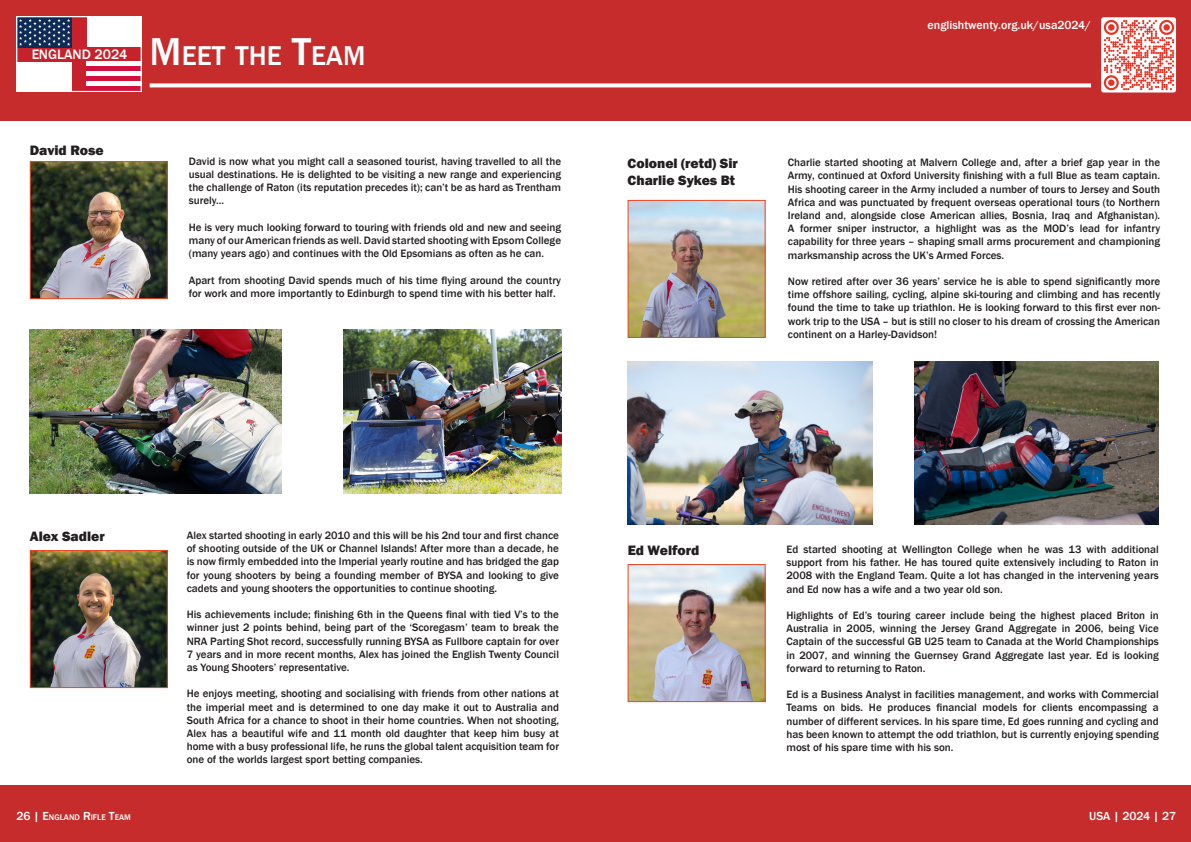
<style>
.page{position:relative;width:1191px;height:842px;background:#fff}
.page>*{position:absolute;margin:0;border:0;box-sizing:border-box;transform-origin:0 0}
.t1{font:500 28px "Franklin Gothic";color:#fff}
.t2{font:500 14.1px "Franklin Gothic";color:#fff}
.t3{font:800 14px/16.8px "Franklin Gothic";color:#231f20}
.t4{font:500 12px "Franklin Gothic";color:#fff}
.t5{font:500 12px "Franklin Gothic";color:#fff}
.t6{font:500 11px/13.2px "Franklin Gothic";color:#231f20;text-align:justify}
.t7{font:500 8.4px "Franklin Gothic";color:#fff}
.s1{font-size:40px}
.s2{font-size:12px}
</style>
<div class="page">
<div style="left:0;top:0;width:1191px;height:120px;background:#c72c2c"></div>
<div style="left:0;top:785px;width:1191px;height:57px;background:#c72c2c"></div>
<img style="left:1101px;top:17px;width:75px;height:76px">
<svg style="left:150px;top:83px;width:941px;height:4px;background:#f8e8e8"></svg>
<div style="left:16px;top:16px;width:126px;height:76px;background:#fff"></div>
<div style="left:72px;top:17px;width:14px;height:74px;background:#c7222b"></div>
<div style="left:17px;top:47px;width:124px;height:14px;background:#c7222b"></div>
<div style="left:86px;top:86px;width:55px;height:5px;background:#d2103e"></div>
<div style="left:86px;top:76px;width:55px;height:5px;background:#d2103e"></div>
<div style="left:86px;top:66px;width:55px;height:5px;background:#d2103e"></div>
<div style="left:17px;top:17px;width:55px;height:30px;background:#0e2b58"></div>
<svg style="left:19px;top:19px;width:51px;height:27px"></svg>
<div style="left:16px;top:16px;width:126px;height:76px;border:1px solid #fcfcfc"></div>
<img style="left:32px;top:552px;width:134px;height:134px">
<div style="left:30px;top:550px;width:138px;height:138px;border:1px solid #e94824"></div>
<img style="left:629px;top:202px;width:134px;height:134px">
<div style="left:627px;top:200px;width:138px;height:138px;border:1px solid #e94824"></div>
<img style="left:32px;top:163px;width:134px;height:134px">
<div style="left:30px;top:161px;width:138px;height:138px;border:1px solid #e94824"></div>
<img style="left:629px;top:566px;width:134px;height:134px">
<div style="left:627px;top:564px;width:138px;height:138px;border:1px solid #e94824"></div>
<img style="left:343px;top:330px;width:218px;height:163px">
<img style="left:30px;top:330px;width:252px;height:164px">
<img style="left:627px;top:361px;width:245px;height:163px">
<img style="left:914px;top:361px;width:244px;height:163px">
<p class="t2" style="left:31px;top:45px;width:98px">ENGLAND 2024</p>
<h1 class="t1" style="left:150px;top:38px;width:47px"><span class="s1">M</span>EET</h1>
<h1 class="t1" style="left:235px;top:38px;width:132px">THE <span class="s1">T</span>EAM</h1>
<p class="t3" style="left:30px;top:142px;width:75px">David Rose</p>
<p class="t6" style="left:189px;top:155px;width:374px">David is now what you might call a seasoned tourist, having travelled to all the usual destinations. He is delighted to be visiting a new range and experiencing the challenge of Raton (its reputation precedes it); can’t be as hard as Trentham surely...</p>
<p class="t6" style="left:189px;top:221px;width:374px">He is very much looking forward to touring with friends old and new and seeing many of our American friends as well. David started shooting with Epsom College (many years ago) and continues with the Old Epsomians as often as he can.</p>
<p class="t6" style="left:189px;top:273px;width:374px">Apart from shooting David spends much of his time flying around the country for work and more importantly to Edinburgh to spend time with his better half.</p>
<p class="t4" style="left:927px;top:18px;width:165px">englishtwenty.org.uk/usa2024/</p>
<p class="t3" style="left:627px;top:155px;width:112px">Colonel (retd) Sir<br>Charlie Sykes Bt</p>
<p class="t6" style="left:788px;top:156px;width:374px">Charlie started shooting at Malvern College and, after a brief gap year in the Army, continued at Oxford University finishing with a full Blue as team captain.<br>His shooting career in the Army included a number of tours to Jersey and South Africa and was punctuated by frequent overseas operational tours (to Northern Ireland and, alongside close American allies, Bosnia, Iraq and Afghanistan).<br>A former sniper instructor, a highlight was as the MOD’s lead for infantry capability for three years – shaping small arms procurement and championing marksmanship across the UK’s Armed Forces.</p>
<p class="t6" style="left:788px;top:275px;width:374px">Now retired after over 36 years’ service he is able to spend significantly more time offshore sailing, cycling, alpine ski-touring and climbing and has recently found the time to take up triathlon. He is looking forward to this first ever non&shy;work trip to the USA – but is still no closer to his dream of crossing the American continent on a Harley-Davidson!</p>
<p class="t3" style="left:30px;top:528px;width:76px">Alex Sadler</p>
<p class="t6" style="left:187px;top:529px;width:374px">Alex started shooting in early 2010 and this will be his 2nd tour and first chance of shooting outside of the UK or Channel Islands! After more than a decade, he is now firmly embedded into the Imperial yearly routine and has bridged the gap for young shooters by being a founding member of BYSA and looking to give cadets and young shooters the opportunities to continue shooting.</p>
<p class="t6" style="left:187px;top:608px;width:374px">His achievements include; finishing 6th in the Queens final with tied V’s to the winner just 2 points behind, being part of the ‘Scoregasm’ team to break the NRA Parting Shot record, successfully running BYSA as Fullbore captain for over 7 years and in more recent months, Alex has joined the English Twenty Council as Young Shooters’ representative.</p>
<p class="t6" style="left:187px;top:687px;width:374px">He enjoys meeting, shooting and socialising with friends from other nations at the imperial meet and is determined to one day make it out to Australia and South Africa for a chance to shoot in their home countries. When not shooting, Alex has a beautiful wife and 11 month old daughter that keep him busy at home with a busy professional life, he runs the global talent acquisition team for one of the worlds largest sport betting companies.</p>
<p class="t3" style="left:627px;top:542px;width:73px">Ed Welford</p>
<p class="t6" style="left:786px;top:543px;width:374px">Ed started shooting at Wellington College when he was 13 with additional support from his father. He has toured quite extensively including to Raton in 2008 with the England Team. Quite a lot has changed in the intervening years and Ed now has a wife and a two year old son.</p>
<p class="t6" style="left:786px;top:609px;width:374px">Highlights of Ed’s touring career include being the highest placed Briton in Australia in 2005, winning the Jersey Grand Aggregate in 2006, being Vice Captain of the successful GB U25 team to Canada at the World Championships in 2007, and winning the Guernsey Grand Aggregate last year. Ed is looking forward to returning to Raton.</p>
<p class="t6" style="left:786px;top:688px;width:374px">Ed is a Business Analyst in facilities management, and works with Commercial Teams on bids. He produces financial models for clients encompassing a number of different services. In his spare time, Ed goes running and cycling and has been known to attempt the odd triathlon, but is currently enjoying spending most of his spare time with his son.</p>
<p class="t7" style="left:16px;top:812px;width:116px"><span class="s2">26 | E</span>NGLAND <span class="s2">R</span>IFLE <span class="s2">T</span>EAM</p>
<p class="t5" style="left:1089px;top:808px;width:88px">USA | 2024 | 27</p>
</div>
